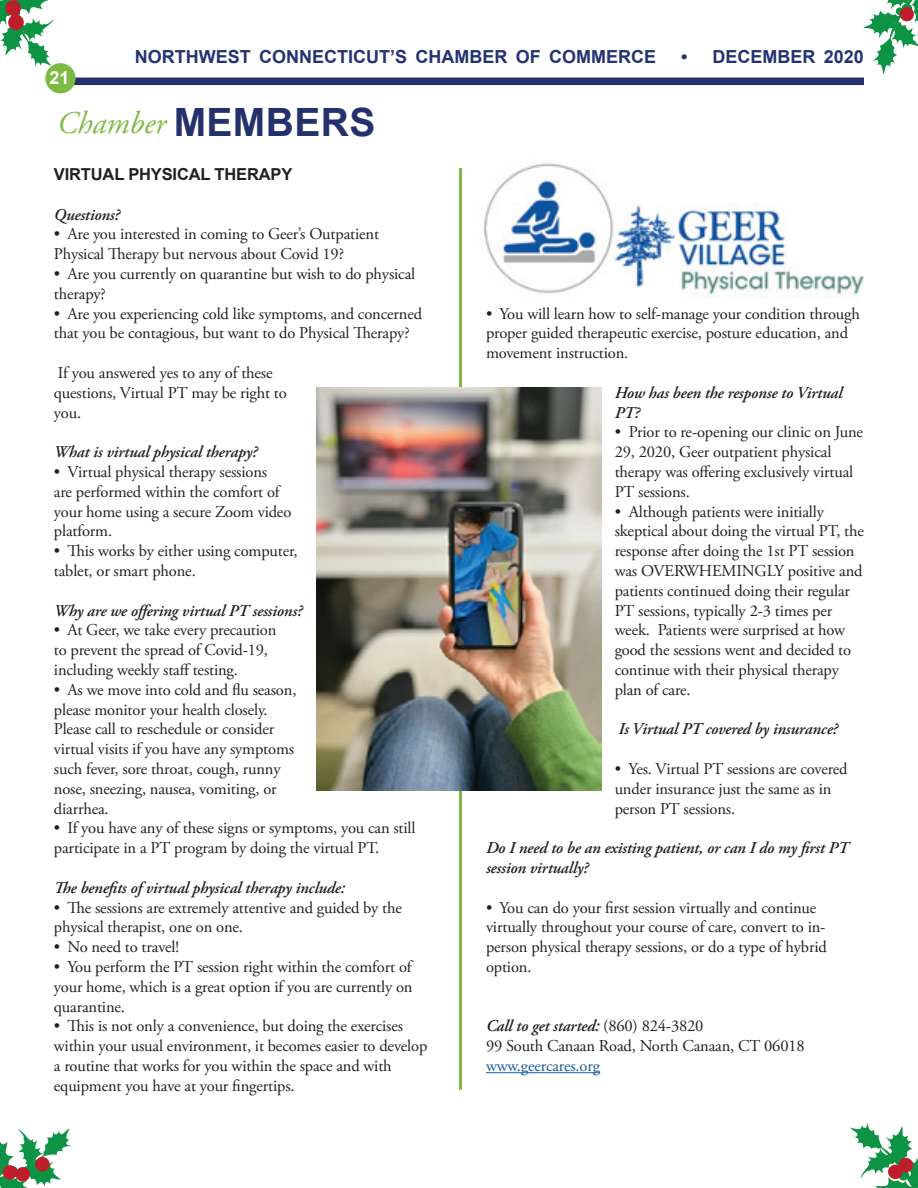
<style>
.page{position:relative;width:918px;height:1188px;background:#fff}
.page>*{position:absolute;margin:0;border:0;box-sizing:border-box;transform-origin:0 0}
.t1{font:italic 31.5px "Adobe Garamond Pro";color:#7cbb42}
.t2{font:700 18px "Arial";color:#253374}
.t3{font:700 18px "Arial";color:#fff}
.t4{font:16.5px/19.8px "Adobe Garamond Pro";letter-spacing:-.01em;color:#231f20}
.t5{font:italic 600 16.5px/19.8px "Adobe Garamond Pro";letter-spacing:-.01em;color:#231f20}
.t6{font:700 16.5px "Arial";letter-spacing:-.01em;color:#231f20}
.t7{font:16.5px "Adobe Garamond Pro";letter-spacing:-.01em;color:#175d9e}
.s1{font-family:"Arial";font-weight:700;font-style:normal;font-size:39px;color:#24316c}
.s2{font-weight:600;font-style:italic}
</style>
<div class="page">
<div style="left:66px;top:78px;width:798px;height:7px;background:#24316c"></div>
<div style="left:45px;top:63px;width:31px;height:30px;background:#7cbb42;border-radius:50%"></div>
<hr style="left:459px;top:168px;width:3px;height:922px;background:#7cbb42">
<hr style="left:486px;top:1072px;width:114px;height:1px;background:#175d9e">
<img style="left:483px;top:163px;width:381px;height:134px">
<img style="left:317px;top:388px;width:284px;height:402px">
<svg style="left:864px;top:0;width:54px;height:74px"></svg>
<div style="left:900px;top:7px;width:14px;height:14px;background:#be1d2c;border-radius:50%"></div>
<svg style="left:0;top:0;width:54px;height:67px"></svg>
<div style="left:5px;top:0;width:16px;height:16px;background:#be1d2c;border-radius:50%"></div>
<div style="left:8px;top:15px;width:16px;height:15px;background:#be1d2c;border-radius:50%"></div>
<svg style="left:0;top:1129px;width:71px;height:59px"></svg>
<div style="left:3px;top:1165px;width:14px;height:15px;background:#be1d2c;border-radius:50%"></div>
<div style="left:16px;top:1167px;width:14px;height:15px;background:#be1d2c;border-radius:50%"></div>
<div style="left:35px;top:1157px;width:15px;height:14px;background:#be1d2c;border-radius:50%"></div>
<svg style="left:850px;top:1123px;width:68px;height:65px"></svg>
<div style="left:899px;top:1158px;width:14px;height:14px;background:#be1d2c;border-radius:50%"></div>
<div style="left:888px;top:1165px;width:15px;height:14px;background:#be1d2c;border-radius:50%"></div>
<p class="t3" style="left:50px;top:66px;width:22px">21</p>
<p class="t2" style="left:135px;top:45px;width:523px">NORTHWEST CONNECTICUT’S CHAMBER OF COMMERCE</p>
<p class="t2" style="left:681px;top:45px;width:184px">• DECEMBER 2020</p>
<h1 class="t1" style="left:57px;top:105px;width:320px">Chamber <span class="s1">MEMBERS</span></h1>
<p class="t6" style="left:54px;top:163px;width:240px">VIRTUAL PHYSICAL THERAPY</p>
<p class="t5" style="left:54px;top:205px;width:68px">Questions?</p>
<p class="t4" style="left:54px;top:225px;width:327px">• Are you interested in coming to Geer’s Outpatient<br>Physical Therapy but nervous about Covid 19?</p>
<p class="t4" style="left:54px;top:264px;width:363px">• Are you currently on quarantine but wish to do physical therapy?</p>
<p class="t4" style="left:54px;top:304px;width:370px">• Are you experiencing cold like symptoms, and concerned that you be contagious, but want to do Physical Therapy?</p>
<p class="t4" style="left:54px;top:363px;width:234px">If you answered yes to any of these questions, Virtual PT may be right to you.</p>
<p class="t5" style="left:54px;top:442px;width:205px">What is virtual physical therapy?</p>
<p class="t4" style="left:54px;top:462px;width:239px">• Virtual physical therapy sessions<br>are performed within the comfort of your home using a secure Zoom video platform.</p>
<p class="t4" style="left:54px;top:542px;width:245px">• This works by either using computer, tablet, or smart phone.</p>
<p class="t5" style="left:54px;top:601px;width:250px">Why are we offering virtual PT sessions?</p>
<p class="t4" style="left:54px;top:621px;width:224px">• At Geer, we take every precaution to prevent the spread of Covid-19, including weekly staff testing.</p>
<p class="t4" style="left:54px;top:680px;width:244px">• As we move into cold and flu season, please monitor your health closely.<br>Please call to reschedule or consider virtual visits if you have any symptoms such fever, sore throat, cough, runny nose, sneezing, nausea, vomiting, or diarrhea.</p>
<p class="t4" style="left:54px;top:819px;width:363px">• If you have any of these signs or symptoms, you can still participate in a PT program by doing the virtual PT.</p>
<p class="t5" style="left:54px;top:878px;width:293px">The benefits of virtual physical therapy include:</p>
<p class="t4" style="left:54px;top:898px;width:350px">• The sessions are extremely attentive and guided by the physical therapist, one on one.</p>
<p class="t4" style="left:54px;top:938px;width:127px">• No need to travel!</p>
<p class="t4" style="left:54px;top:957px;width:360px;text-align:justify">• You perform the PT session right within the comfort of your home, which is a great option if you are currently on quarantine.</p>
<p class="t4" style="left:54px;top:1017px;width:375px">• This is not only a convenience, but doing the exercises within your usual environment, it becomes easier to develop a routine that works for you within the space and with equipment you have at your fingertips.</p>
<p class="t4" style="left:486px;top:304px;width:375px">• You will learn how to self-manage your condition through proper guided therapeutic exercise, posture education, and movement instruction.</p>
<p class="t5" style="left:615px;top:383px;width:229px">How has been the response to Virtual<br>PT?</p>
<p class="t4" style="left:615px;top:423px;width:250px">• Prior to re-opening our clinic on June<br>29, 2020, Geer outpatient physical therapy was offering exclusively virtual<br>PT sessions.</p>
<p class="t4" style="left:615px;top:502px;width:251px">• Although patients were initially skeptical about doing the virtual PT, the response after doing the 1st PT session was OVERWHEMINGLY positive and patients continued doing their regular PT sessions, typically 2-3 times per week. Patients were surprised at how good the sessions went and decided to continue with their physical therapy plan of care.</p>
<p class="t5" style="left:619px;top:720px;width:221px">Is Virtual PT covered by insurance?</p>
<p class="t4" style="left:615px;top:760px;width:234px">• Yes. Virtual PT sessions are covered under insurance just the same as in person PT sessions.</p>
<p class="t5" style="left:486px;top:838px;width:364px">Do I need to be an existing patient, or can I do my first PT session virtually?</p>
<p class="t4" style="left:486px;top:898px;width:342px">• You can do your first session virtually and continue virtually throughout your course of care, convert to in&shy;person physical therapy sessions, or do a type of hybrid option.</p>
<p class="t4" style="left:486px;top:1017px;width:320px"><span class="s2">Call to get started:</span> (860) 824-3820<br>99 South Canaan Road, North Canaan, CT 06018</p>
<p class="t7" style="left:486px;top:1056px;width:116px">www.geercares.org</p>
</div>
